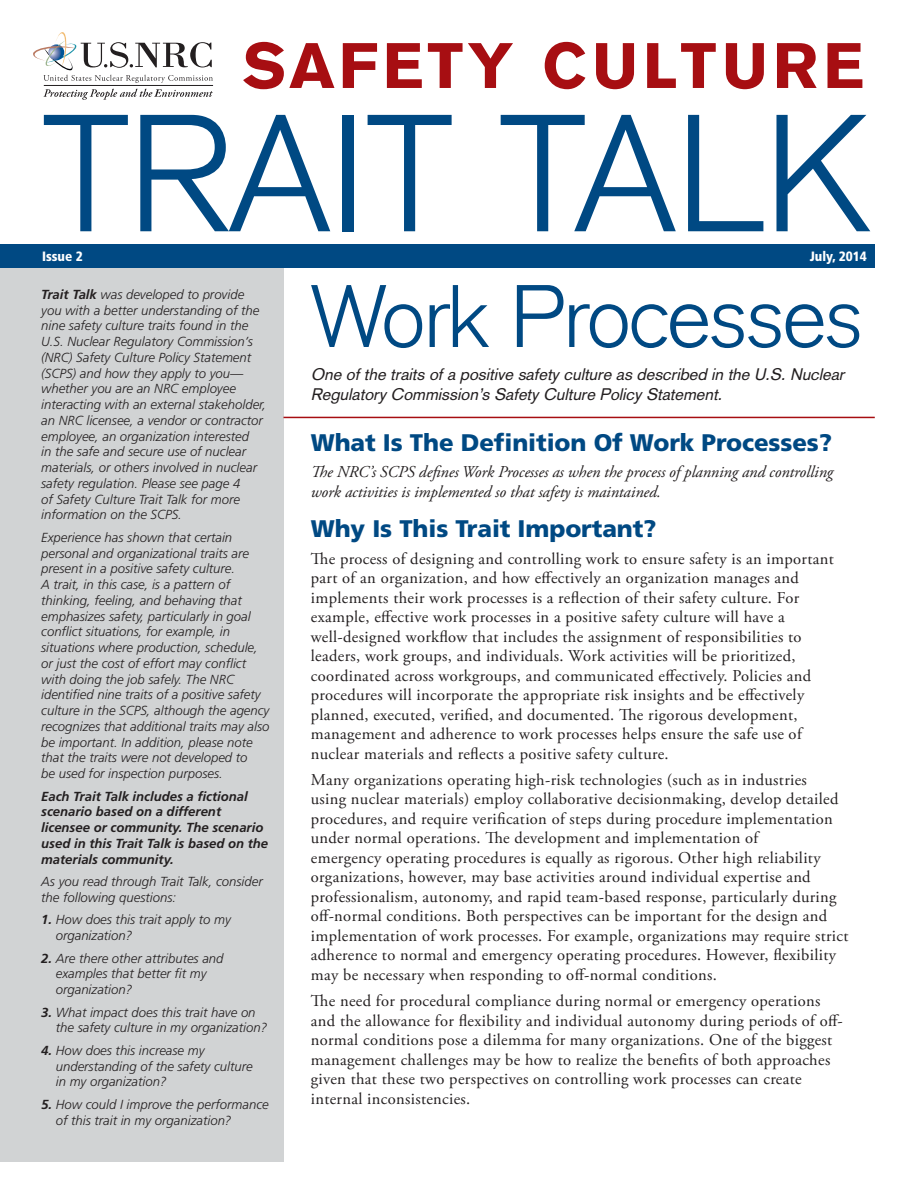
<style>
.page{position:relative;width:918px;height:1188px;background:#fff}
.page>*{position:absolute;margin:0;border:0;box-sizing:border-box;transform-origin:0 0}
.t1{font:300 163.5px "Akzidenz Grotesk";color:#004983}
.t2{font:300 87px "Akzidenz Grotesk";letter-spacing:-.02em;color:#004983}
.t3{font:900 63px "Akzidenz Grotesk";letter-spacing:.07em;color:#a70e12}
.t4{font:900 24px "Frutiger LT Std";letter-spacing:-.005em;color:#004983}
.t5{font:16.5px/19.5px "Adobe Garamond Pro";letter-spacing:.02em;color:#231f20}
.t6{font:italic 16.5px/19.5px "Adobe Garamond Pro";letter-spacing:-.005em;color:#231f20}
.t7{font:italic 16.5px/19.8px "Akzidenz Grotesk";color:#231f20}
.t8{font:900 condensed 13.5px "Frutiger LT Std";color:#fff}
.t9{font:italic 300 13.2px/15.8px "Frutiger LT Std";color:#231f20}
.t10{font:italic 700 13.2px/15.8px "Frutiger LT Std";color:#231f20}
.s1{font-weight:700}
</style>
<div class="page">
<div style="left:0;top:265px;width:284px;height:897px;background:#d1d3d4"></div>
<hr style="left:44px;top:85px;width:169px;height:1px;background:#231f20">
<svg style="left:33px;top:32px;width:180px;height:51px"></svg>
<svg style="left:43px;top:89px;width:170px;height:11px"></svg>
<div style="left:0;top:244px;width:875px;height:24px;background:#004983"></div>
<hr style="left:284px;top:417px;width:591px;height:1px;background:#a70e12">
<h3 class="t3" style="left:243px;top:28px;width:622px">SAFETY CULTURE</h3>
<h1 class="t1" style="left:42px;top:79px;width:828px">Trait Talk</h1>
<p class="t8" style="left:42px;top:248px;width:42px">Issue 2</p>
<p class="t8" style="left:810px;top:248px;width:59px">July, 2014</p>
<p class="t9" style="left:41px;top:287px;width:226px"><span class="s1">Trait Talk</span> was developed to provide you with a better understanding of the nine safety culture traits found in the U.S. Nuclear Regulatory Commission’s (NRC) Safety Culture Policy Statement (SCPS) and how they apply to you— whether you are an NRC employee interacting with an external stakeholder, an NRC licensee, a vendor or contractor employee, an organization interested<br>in the safe and secure use of nuclear materials, or others involved in nuclear safety regulation. Please see page 4<br>of Safety Culture Trait Talk for more information on the SCPS.</p>
<p class="t9" style="left:41px;top:530px;width:230px">Experience has shown that certain personal and organizational traits are present in a positive safety culture.<br>A trait, in this case, is a pattern of thinking, feeling, and behaving that emphasizes safety, particularly in goal conflict situations, for example, in situations where production, schedule, or just the cost of effort may conflict with doing the job safely. The NRC identified nine traits of a positive safety culture in the SCPS, although the agency recognizes that additional traits may also be important. In addition, please note that the traits were not developed to<br>be used for inspection purposes.</p>
<p class="t10" style="left:41px;top:788px;width:229px">Each Trait Talk includes a fictional scenario based on a different licensee or community. The scenario used in this Trait Talk is based on the materials community.</p>
<p class="t9" style="left:41px;top:874px;width:223px">As you read through Trait Talk, consider the following questions:</p>
<p class="t9" style="left:56px;top:912px;width:177px;text-indent:-15px"><span class="s1">1.</span> How does this trait apply to my organization?</p>
<p class="t9" style="left:56px;top:950px;width:169px;text-indent:-15px"><span class="s1">2.</span> Are there other attributes and examples that better fit my organization?</p>
<p class="t9" style="left:56px;top:1004px;width:213px;text-indent:-15px"><span class="s1">3.</span> What impact does this trait have on the safety culture in my organization?</p>
<p class="t9" style="left:56px;top:1043px;width:198px;text-indent:-15px"><span class="s1">4.</span> How does this increase my understanding of the safety culture in my organization?</p>
<p class="t9" style="left:56px;top:1097px;width:214px;text-indent:-15px"><span class="s1">5.</span> How could I improve the performance of this trait in my organization?</p>
<h2 class="t2" style="left:311px;top:266px;width:554px">Work Processes</h2>
<p class="t7" style="left:311px;top:365px;width:539px">One ofthe traits ofa positive safetyculture as described in the U.S.Nuclear<br>RegulatoryCommission’s SafetyCulture PolicyStatement.</p>
<h3 class="t4" style="left:311px;top:428px;width:523px">What Is The Definition Of Work Processes?</h3>
<p class="t6" style="left:311px;top:463px;width:524px">The NRC’s SCPS defines Work Processes as when the process of planning and controlling work activities is implemented so that safety is maintained.</p>
<h3 class="t4" style="left:311px;top:514px;width:347px">Why Is This Trait Important?</h3>
<p class="t5" style="left:311px;top:549px;width:525px">The process of designing and controlling work to ensure safety is an important part of an organization, and how effectively an organization manages and implements their work processes is a reflection of their safety culture. For example, effective work processes in a positive safety culture will have a well-designed workflow that includes the assignment of responsibilities to leaders, work groups, and individuals. Work activities will be prioritized, coordinated across workgroups, and communicated effectively. Policies and procedures will incorporate the appropriate risk insights and be effectively planned, executed, verified, and documented. The rigorous development, management and adherence to work processes helps ensure the safe use of nuclear materials and reflects a positive safety culture.</p>
<p class="t5" style="left:311px;top:770px;width:539px">Many organizations operating high-risk technologies (such as in industries<br>using nuclear materials) employ collaborative decisionmaking, develop detailed procedures, and require verification of steps during procedure implementation under normal operations. The development and implementation of<br>emergency operating procedures is equally as rigorous. Other high reliability organizations, however, may base activities around individual expertise and professionalism, autonomy, and rapid team-based response, particularly during off-normal conditions. Both perspectives can be important for the design and implementation of work processes. For example, organizations may require strict adherence to normal and emergency operating procedures. However, flexibility may be necessary when responding to off-normal conditions.</p>
<p class="t5" style="left:311px;top:992px;width:534px">The need for procedural compliance during normal or emergency operations and the allowance for flexibility and individual autonomy during periods of off&shy;normal conditions pose a dilemma for many organizations. One of the biggest management challenges may be how to realize the benefits of both approaches given that these two perspectives on controlling work processes can create internal inconsistencies.</p>
</div>
